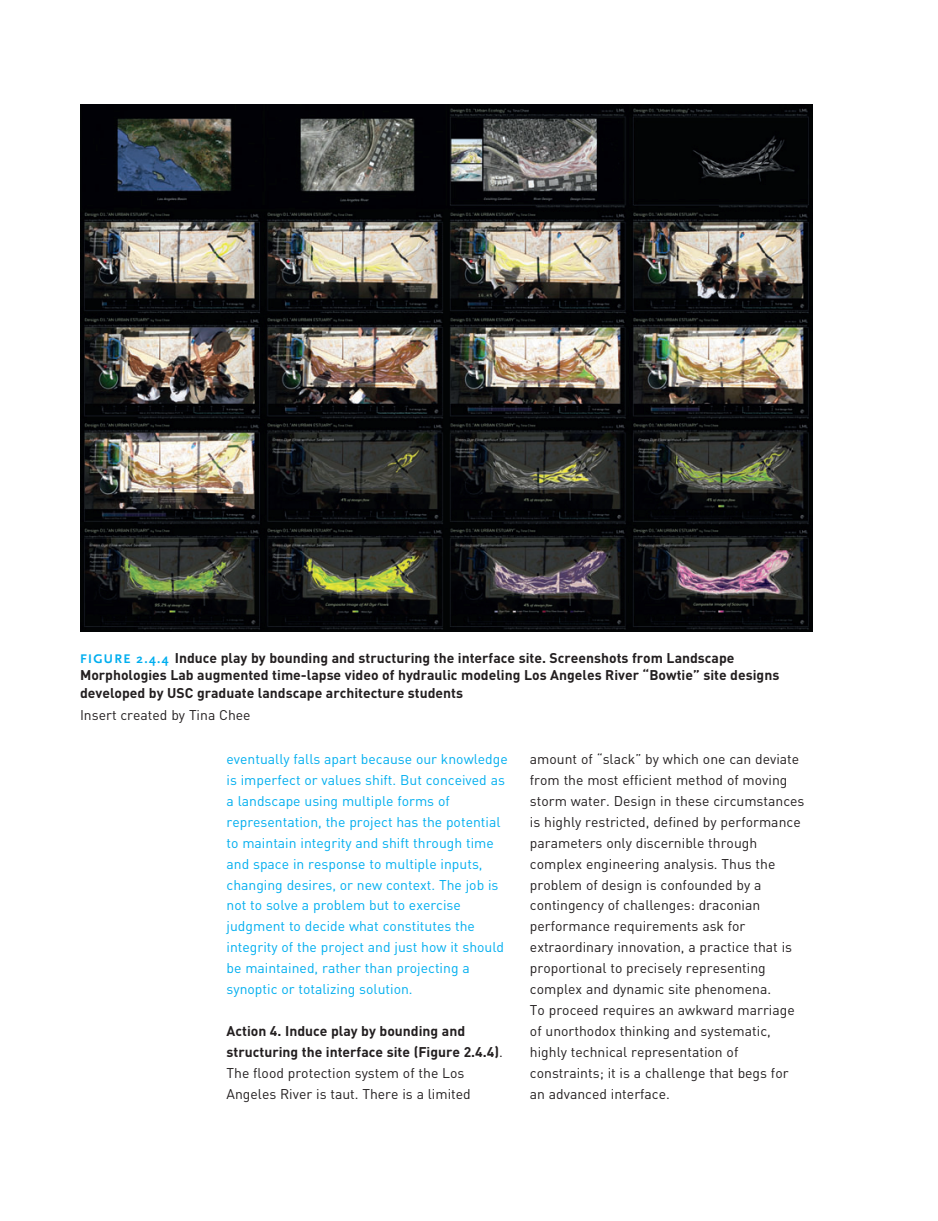
<style>
.page{position:relative;width:938px;height:1221px;background:#fff}
.page>*{position:absolute;margin:0;border:0;box-sizing:border-box;transform-origin:0 0}
.t1{font:14px/21px "DIN";color:#231f20}
.t2{font:14px/21px "DIN";color:#00aeef}
.t3{font:700 14px/21px "DIN";color:#231f20}
.s1{font-family:"Scala Sans";font-size:13.12px;color:#00aeef}
.s2{font-weight:400}
</style>
<div class="page">
<img style="left:80px;top:105px;width:732px;height:526px">
<p class="t3" style="left:80px;top:650px;width:700px;line-height:17.5px"><span class="s1">FIGURE 2.4.4</span> Induce play by bounding and structuring the interface site. Screenshots from Landscape<br>Morphologies Lab augmented time-lapse video of hydraulic modeling Los Angeles River “Bowtie” site designs developed by USC graduate landscape architecture students</p>
<p class="t1" style="left:80px;top:706px;width:172px">Insert created by Tina Chee</p>
<p class="t2" style="left:226px;top:749px;width:283px">eventually falls apart because our knowledge is imperfect or values shift. But conceived as a landscape using multiple forms of representation, the project has the potential to maintain integrity and shift through time and space in response to multiple inputs, changing desires, or new context. The job is not to solve a problem but to exercise judgment to decide what constitutes the integrity of the project and just how it should be maintained, rather than projecting a synoptic or totalizing solution.</p>
<p class="t3" style="left:226px;top:1021px;width:278px">Action 4. Induce play by bounding and structuring the interface site (Figure 2.4.4)<span class="s2">.<br>The flood protection system of the Los Angeles River is taut. There is a limited</span></p>
<p class="t1" style="left:530px;top:749px;width:276px">amount of “slack” by which one can deviate from the most efficient method of moving storm water. Design in these circumstances is highly restricted, defined by performance parameters only discernible through complex engineering analysis. Thus the problem of design is confounded by a contingency of challenges: draconian performance requirements ask for extraordinary innovation, a practice that is proportional to precisely representing complex and dynamic site phenomena.<br>To proceed requires an awkward marriage of unorthodox thinking and systematic, highly technical representation of constraints; it is a challenge that begs for an advanced interface.</p>
</div>
